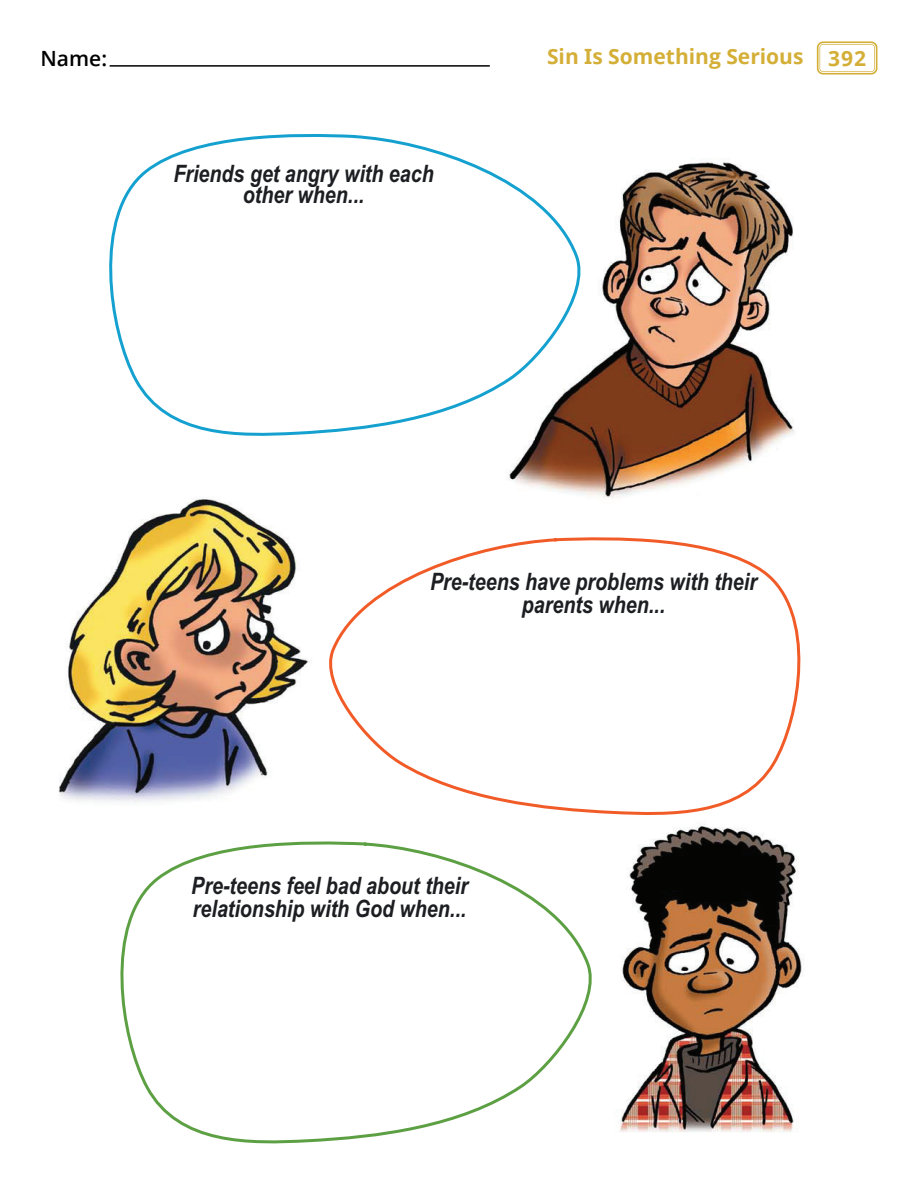
<style>
.page{position:relative;width:918px;height:1188px;background:#fff}
.page>*{position:absolute;margin:0;border:0;box-sizing:border-box;transform-origin:0 0}
.t1{font:italic 700 24px/22.5px "Arial Narrow";color:#1c1e22;text-align:center}
.t2{font:700 21px "Open Sans";color:#d4af37}
.t3{font:600 21px "Open Sans";color:#000}
</style>
<div class="page">
<img style="left:508px;top:162px;width:286px;height:336px">
<svg style="left:817px;top:41px;width:60px;height:34px"></svg>
<hr style="left:110px;top:65px;width:380px;height:2px;background:#000">
<img style="left:59px;top:498px;width:250px;height:304px">
<img style="left:620px;top:824px;width:184px;height:308px">
<svg style="left:109px;top:134px;width:482px;height:308px"></svg>
<svg style="left:120px;top:841px;width:472px;height:303px"></svg>
<svg style="left:329px;top:537px;width:472px;height:278px"></svg>
<p class="t3" style="left:41px;top:44px;width:68px">Name:</p>
<p class="t2" style="left:547px;top:42px;width:321px">Sin Is Something Serious 392</p>
<p class="t1" style="left:173px;top:166px;width:262px;line-height:21px">Friends get angry with each other when...</p>
<p class="t1" style="left:430px;top:573px;width:329px">Pre-teens have problems with their parents when...</p>
<p class="t1" style="left:191px;top:877px;width:278px;text-align:left">Pre-teens feel bad about their relationship with God when...</p>
</div>
